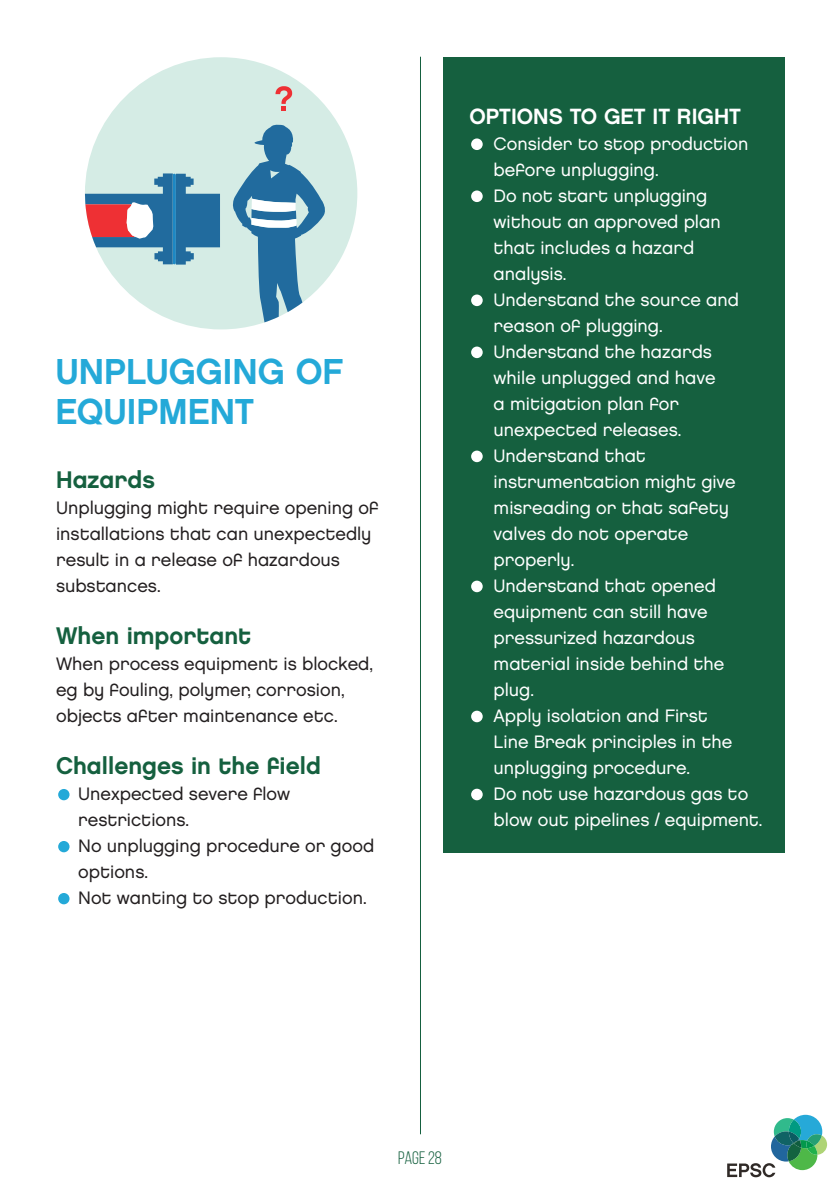
<style>
.page{position:relative;width:840px;height:1191px;background:#fff}
.page>*{position:absolute;margin:0;border:0;box-sizing:border-box;transform-origin:0 0}
.t1{font:36px/40px "Chalet New York Nineteen Eighty";color:#24a9d8}
.t2{font:24px "Chalet New York Nineteen Eighty";color:#15603f}
.t3{font:22px "Chalet New York Nineteen Eighty";color:#fff}
.t4{font:18px/26px "Chalet London Nineteen Eighty";color:#fff}
.t5{font:18px/26px "Chalet London Nineteen Eighty";color:#231f20}
.t6{font:18px "Bebas Neue";color:#15603f}
</style>
<div class="page">
<svg style="left:727px;top:1114px;width:99px;height:63px"></svg>
<div style="left:443px;top:57px;width:341px;height:795px;background:#15603f"></div>
<hr style="left:420px;top:57px;width:1px;height:1077px;background:#15603f">
<div style="left:471px;top:138px;width:11px;height:12px;background:#fff;border-radius:50%"></div>
<div style="left:471px;top:190px;width:11px;height:12px;background:#fff;border-radius:50%"></div>
<div style="left:471px;top:294px;width:11px;height:12px;background:#fff;border-radius:50%"></div>
<div style="left:471px;top:346px;width:11px;height:12px;background:#fff;border-radius:50%"></div>
<div style="left:471px;top:450px;width:11px;height:12px;background:#fff;border-radius:50%"></div>
<div style="left:471px;top:580px;width:11px;height:12px;background:#fff;border-radius:50%"></div>
<div style="left:471px;top:710px;width:11px;height:12px;background:#fff;border-radius:50%"></div>
<div style="left:471px;top:788px;width:11px;height:12px;background:#fff;border-radius:50%"></div>
<div style="left:58px;top:789px;width:11px;height:11px;background:#24a9d8;border-radius:50%"></div>
<div style="left:58px;top:841px;width:11px;height:11px;background:#24a9d8;border-radius:50%"></div>
<div style="left:58px;top:893px;width:11px;height:11px;background:#24a9d8;border-radius:50%"></div>
<svg style="left:86px;top:57px;width:271px;height:272px;fill:#d5ece5"></svg>
<svg style="left:231px;top:124px;width:94px;height:198px"></svg>
<svg style="left:275px;top:86px;width:17px;height:25px"></svg>
<svg style="left:85px;top:173px;width:135px;height:92px"></svg>
<p class="t1" style="left:55px;top:351px;width:290px">UNPLUGGING OF<br>EQUIPMENT</p>
<p class="t2" style="left:56px;top:465px;width:100px">Hazards</p>
<p class="t5" style="left:56px;top:495px;width:324px">Unplugging might require opening of installations that can unexpectedly result in a release of hazardous substances.</p>
<p class="t2" style="left:56px;top:621px;width:196px">When important</p>
<p class="t5" style="left:56px;top:651px;width:318px">When process equipment is blocked, eg by fouling, polymer, corrosion, objects after maintenance etc.</p>
<p class="t2" style="left:56px;top:751px;width:266px">Challenges in the field</p>
<p class="t5" style="left:78px;top:781px;width:213px">Unexpected severe flow restrictions.</p>
<p class="t5" style="left:78px;top:833px;width:297px">No unplugging procedure or good options.</p>
<p class="t5" style="left:78px;top:885px;width:290px">Not wanting to stop production.</p>
<p class="t3" style="left:469px;top:103px;width:273px">OPTIONS TO GET IT RIGHT</p>
<p class="t4" style="left:493px;top:131px;width:256px">Consider to stop production before unplugging.</p>
<p class="t4" style="left:493px;top:183px;width:228px">Do not start unplugging without an approved plan that includes a hazard analysis.</p>
<p class="t4" style="left:493px;top:287px;width:247px">Understand the source and reason of plugging.</p>
<p class="t4" style="left:493px;top:339px;width:223px">Understand the hazards while unplugged and have a mitigation plan for unexpected releases.</p>
<p class="t4" style="left:493px;top:443px;width:243px">Understand that instrumentation might give misreading or that safety valves do not operate properly.</p>
<p class="t4" style="left:493px;top:573px;width:232px">Understand that opened equipment can still have pressurized hazardous material inside behind the plug.</p>
<p class="t4" style="left:493px;top:703px;width:240px">Apply isolation and First<br>Line Break principles in the unplugging procedure.</p>
<p class="t4" style="left:493px;top:781px;width:270px">Do not use hazardous gas to blow out pipelines / equipment.</p>
<p class="t6" style="left:398px;top:1148px;width:45px">page 28</p>
</div>
